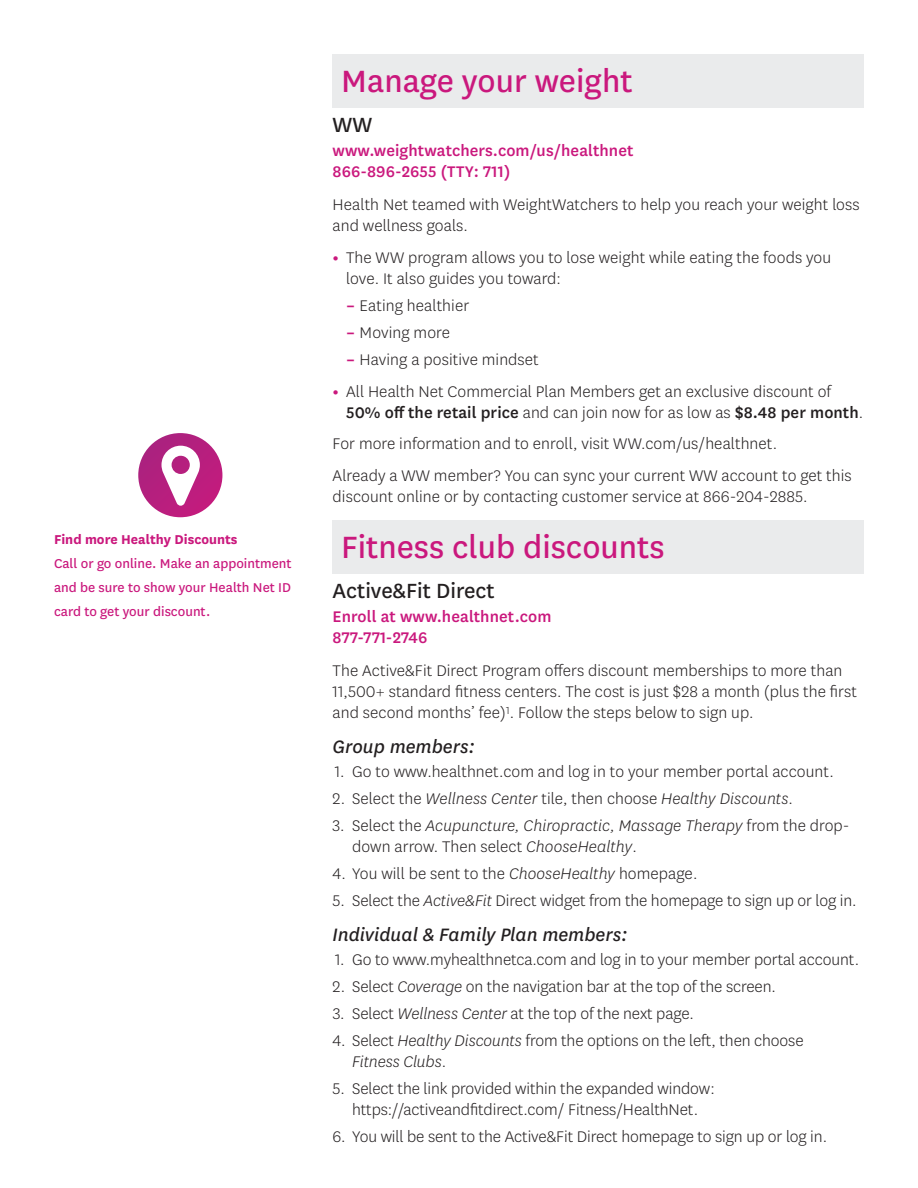
<style>
.page{position:relative;width:918px;height:1188px;background:#fff}
.page>*{position:absolute;margin:0;border:0;box-sizing:border-box;transform-origin:0 0}
.t1{font:36px "Centene Sans";color:#ca187d}
.t2{font:24px "Centene Sans";color:#231f20}
.t3{font:italic 21px "Centene Sans";color:#231f20}
.t4{font:300 18px/21px "Centene Sans";letter-spacing:.005em;color:#231f20}
.t5{font:italic 300 18px/21px "Centene Sans";letter-spacing:.005em;color:#231f20}
.t6{font:500 18px/21px "Centene Sans";letter-spacing:.005em;color:#ca187d}
.t7{font:15px/24px "Centene Sans";color:#ca187d;text-align:justify}
.t8{font:700 15px "Centene Sans";color:#ca187d}
.s1{font-weight:700;color:#ca187d}
.s2{font-weight:500}
.s3{font-style:normal}
.s4{font-style:italic}
</style>
<div class="page">
<div style="left:333px;top:54px;width:531px;height:54px;background:#eaebec"></div>
<div style="left:333px;top:520px;width:531px;height:54px;background:#eaebec"></div>
<div style="left:138px;top:433px;width:84px;height:84px;background:linear-gradient(to right,#ae2581,#bf1c7d);border-radius:42px"></div>
<svg style="left:162px;top:446px;width:38px;height:60px"></svg>
<p class="t8" style="left:54px;top:528px;width:185px">Find more Healthy Discounts</p>
<p class="t7" style="left:54px;top:550px;width:239px">Call or go online. Make an appointment and be sure to show your Health Net ID card to get your discount.</p>
<h3 class="t1" style="left:341px;top:57px;width:293px">Manage your weight</h3>
<p class="t2" style="left:333px;top:109px;width:41px">WW</p>
<p class="t6" style="left:333px;top:139px;width:302px">www.weightwatchers.com/us/healthnet<br>866-896-2655 (TTY: 711)</p>
<p class="t4" style="left:333px;top:193px;width:529px">Health Net teamed with WeightWatchers to help you reach your weight loss and wellness goals.</p>
<p class="t4" style="left:346px;top:246px;width:487px;text-indent:-14px"><span class="s1">•</span> The WW program allows you to lose weight while eating the foods you love. It also guides you toward:</p>
<p class="t4" style="left:346px;top:294px;width:125px"><span class="s1">–</span> Eating healthier</p>
<p class="t4" style="left:346px;top:321px;width:105px"><span class="s1">–</span> Moving more</p>
<p class="t4" style="left:346px;top:348px;width:194px"><span class="s1">–</span> Having a positive mindset</p>
<p class="t4" style="left:346px;top:380px;width:519px;text-indent:-14px"><span class="s1">•</span> All Health Net Commercial Plan Members get an exclusive discount of<br><span class="s2">50% off the retail price</span> and can join now for as low as <span class="s2">$8.48 per month</span>.</p>
<p class="t4" style="left:333px;top:433px;width:446px">For more information and to enroll, visit WW.com/us/healthnet.</p>
<p class="t4" style="left:333px;top:465px;width:521px">Already a WW member? You can sync your current WW account to get this discount online or by contacting customer service at 866-204-2885.</p>
<h3 class="t1" style="left:341px;top:523px;width:325px">Fitness club discounts</h3>
<h4 class="t2" style="left:333px;top:575px;width:164px">Active&amp;Fit Direct</h4>
<p class="t6" style="left:333px;top:605px;width:220px">Enroll at www.healthnet.com<br>877-771-2746</p>
<p class="t4" style="left:333px;top:660px;width:526px">The Active&amp;Fit Direct Program offers discount memberships to more than<br>11,500+ standard fitness centers. The cost is just $28 a month (plus the first and second months’ fee)<sup>1</sup>. Follow the steps below to sign up.</p>
<h5 class="t3" style="left:333px;top:733px;width:144px">Group members:</h5>
<p class="t4" style="left:335px;top:760px;width:501px">1. Go to www.healthnet.com and log in to your member portal account.</p>
<p class="t5" style="left:333px;top:788px;width:462px"><span class="s3">2. Select the</span> Wellness Center <span class="s3">tile, then choose</span> Healthy Discounts<span class="s3">.</span></p>
<p class="t5" style="left:352px;top:815px;width:499px;text-indent:-19px"><span class="s3">3. Select the</span> Acupuncture, Chiropractic, Massage Therapy <span class="s3">from the drop&shy;down arrow. Then select</span> ChooseHealthy<span class="s3">.</span></p>
<p class="t4" style="left:333px;top:862px;width:366px">4. You will be sent to the <span class="s4">ChooseHealthy</span> homepage.</p>
<p class="t4" style="left:333px;top:889px;width:526px">5. Select the <span class="s4">Active&amp;Fit</span> Direct widget from the homepage to sign up or log in.</p>
<h5 class="t3" style="left:333px;top:921px;width:296px">Individual &amp; Family Plan members:</h5>
<p class="t4" style="left:335px;top:948px;width:525px">1. Go to www.myhealthnetca.com and log in to your member portal account.</p>
<p class="t4" style="left:333px;top:975px;width:445px">2. Select <span class="s4">Coverage</span> on the navigation bar at the top of the screen.</p>
<p class="t4" style="left:333px;top:1002px;width:363px">3. Select <span class="s4">Wellness Center</span> at the top of the next page.</p>
<p class="t4" style="left:352px;top:1029px;width:453px;text-indent:-20px">4. Select <span class="s4">Healthy Discounts</span> from the options on the left, then choose<br><span class="s4">Fitness Clubs</span>.</p>
<p class="t4" style="left:333px;top:1077px;width:384px;text-align:center">5. Select the link provided within the expanded window: https://activeandfitdirect.com/ Fitness/HealthNet.</p>
<p class="t4" style="left:333px;top:1125px;width:496px">6. You will be sent to the Active&amp;Fit Direct homepage to sign up or log in.</p>
</div>
